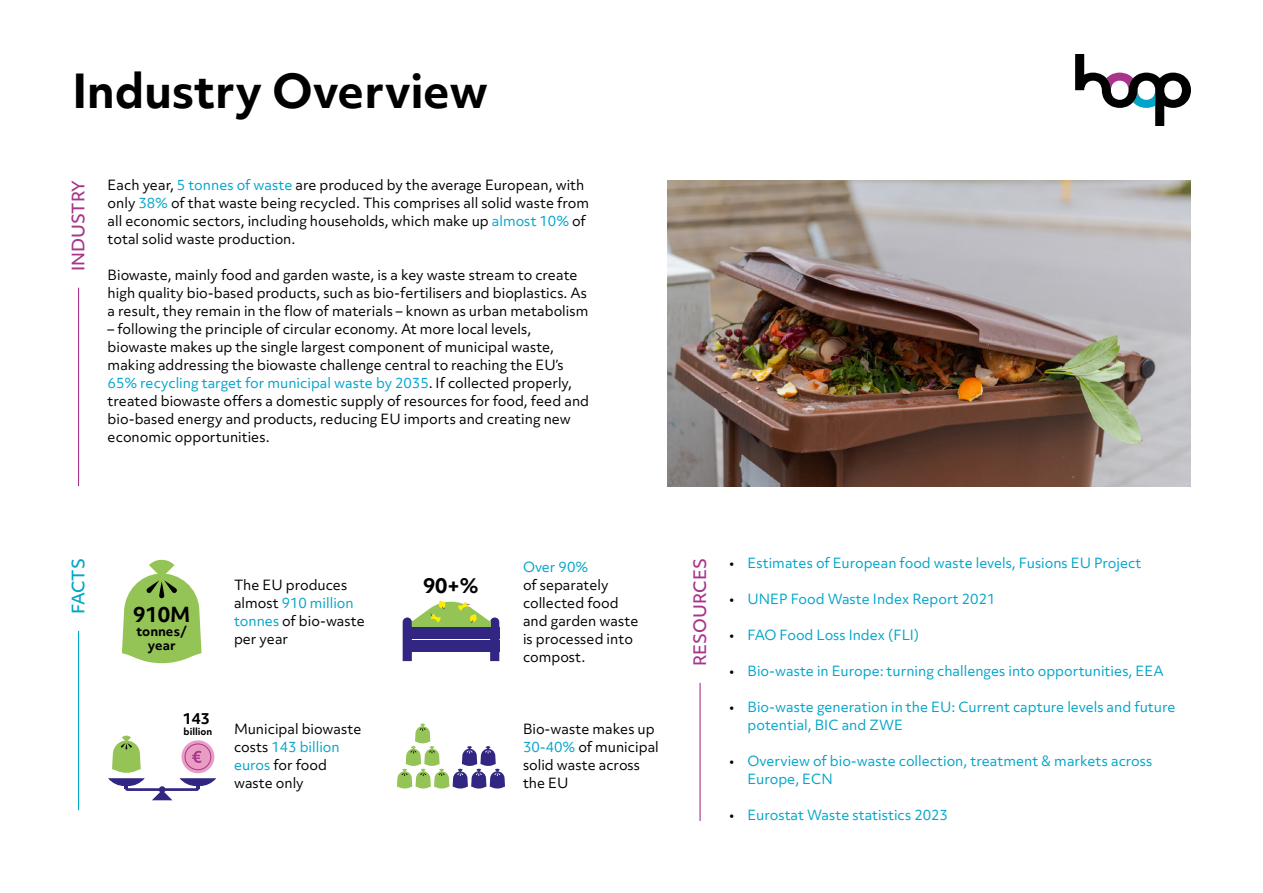
<style>
.page{position:relative;width:1263px;height:893px;background:#fff}
.page>*{position:absolute;margin:0;border:0;box-sizing:border-box;transform-origin:0 0}
.t1{font:700 45px "Objektiv Mk 3";letter-spacing:-.005em;color:#000}
.t2{font:700 19.95px "Objektiv Mk 3";color:#000}
.t3{font:700 19.65px "Objektiv Mk 3";color:#000}
.t4{font:500 16.5px "Objektiv Mk 3";color:#a7358b}
.t5{font:500 16.5px "Objektiv Mk 3";letter-spacing:-.025em;color:#00a5c8}
.t6{font:700 14.4px "Objektiv Mk 3";color:#000}
.t7{font:13.5px/18px "Objektiv Mk 3";color:#000}
.t8{font:13.5px/18px "Objektiv Mk 3";color:#00a5c8}
.t9{font:700 12.6px/14.2px "Objektiv Mk 3";color:#000;text-align:center}
.t10{font:700 9.3px "Objektiv Mk 3";color:#000}
.s1{color:#00a5c8}
.s2{color:#000}
</style>
<div class="page">
<img style="left:667px;top:180px;width:524px;height:306px">
<svg style="left:122px;top:559px;width:80px;height:105px"></svg>
<svg style="left:403px;top:600px;width:96px;height:61px"></svg>
<svg style="left:108px;top:735px;width:108px;height:65px"></svg>
<div style="left:159px;top:786px;width:6px;height:7px;background:#312783;border-radius:50%"></div>
<svg style="left:397px;top:723px;width:108px;height:66px"></svg>
<hr style="left:78px;top:288px;width:1px;height:198px;background:#a7358b">
<hr style="left:78px;top:631px;width:1px;height:179px;background:#00a5c8">
<hr style="left:699px;top:683px;width:2px;height:138px;background:#a7358b">
<svg style="left:1075px;top:54px;width:116px;height:72px"></svg>
<h1 class="t1" style="left:72px;top:59px;width:418px">Industry Overview</h1>
<p class="t4" style="left:67px;top:271px;width:93px;rotate:-90deg">INDUSTRY</p>
<p class="t7" style="left:108px;top:176px;width:483px">Each year, <span class="s1">5 tonnes of waste</span> are produced by the average European, with only <span class="s1">38%</span> of that waste being recycled. This comprises all solid waste from all economic sectors, including households, which make up <span class="s1">almost 10%</span> of total solid waste production.</p>
<p class="t7" style="left:108px;top:266px;width:482px">Biowaste, mainly food and garden waste, is a key waste stream to create high quality bio-based products, such as bio-fertilisers and bioplastics. As a result, they remain in the flow of materials – known as urban metabolism</p>
<p class="t7" style="left:108px;top:320px;width:483px">– following the principle of circular economy. At more local levels, biowaste makes up the single largest component of municipal waste, making addressing the biowaste challenge central to reaching the EU’s <span class="s1">65% recycling target for municipal waste by 2035</span>. If collected properly, treated biowaste offers a domestic supply of resources for food, feed and bio-based energy and products, reducing EU imports and creating new economic opportunities.</p>
<p class="t5" style="left:67px;top:614px;width:58px;rotate:-90deg">FACTS</p>
<p class="t4" style="left:688px;top:666px;width:110px;rotate:-90deg">RESOURCES</p>
<p class="t8" style="left:523px;top:558px;width:67px">Over 90%</p>
<p class="t7" style="left:523px;top:576px;width:117px">of separately collected food and garden waste is processed into compost.</p>
<h3 class="t3" style="left:423px;top:571px;width:57px">90+%</h3>
<p class="t7" style="left:234px;top:576px;width:132px">The EU produces almost <span class="s1">910 million tonnes</span> of bio-waste per year</p>
<h2 class="t2" style="left:133px;top:600px;width:59px">910M</h2>
<p class="t9" style="left:136px;top:624px;width:52px">tonnes/ year</p>
<p class="t6" style="left:183px;top:708px;width:28px">143</p>
<p class="t10" style="left:184px;top:725px;width:30px">billion</p>
<p class="t7" style="left:234px;top:720px;width:129px">Municipal biowaste costs <span class="s1">143 billion euros</span> for food waste only</p>
<p class="t7" style="left:523px;top:720px;width:137px">Bio-waste makes up<br><span class="s1">30-40%</span> of municipal solid waste across the EU</p>
<p class="t8" style="left:729px;top:554px;width:413px"><span class="s2">•</span> Estimates of European food waste levels, Fusions EU Project</p>
<p class="t8" style="left:729px;top:590px;width:267px"><span class="s2">•</span> UNEP Food Waste Index Report 2021</p>
<p class="t8" style="left:729px;top:626px;width:191px"><span class="s2">•</span> FAO Food Loss Index (FLI)</p>
<p class="t8" style="left:729px;top:662px;width:436px"><span class="s2">•</span> Bio-waste in Europe: turning challenges into opportunities, EEA</p>
<p class="t8" style="left:747px;top:698px;width:429px;text-indent:-18px"><span class="s2">•</span> Bio-waste generation in the EU: Current capture levels and future potential, BIC and ZWE</p>
<p class="t8" style="left:747px;top:752px;width:406px;text-indent:-18px"><span class="s2">•</span> Overview of bio-waste collection, treatment &amp; markets across<br>Europe, ECN</p>
<p class="t8" style="left:729px;top:806px;width:220px"><span class="s2">•</span> Eurostat Waste statistics 2023</p>
</div>
